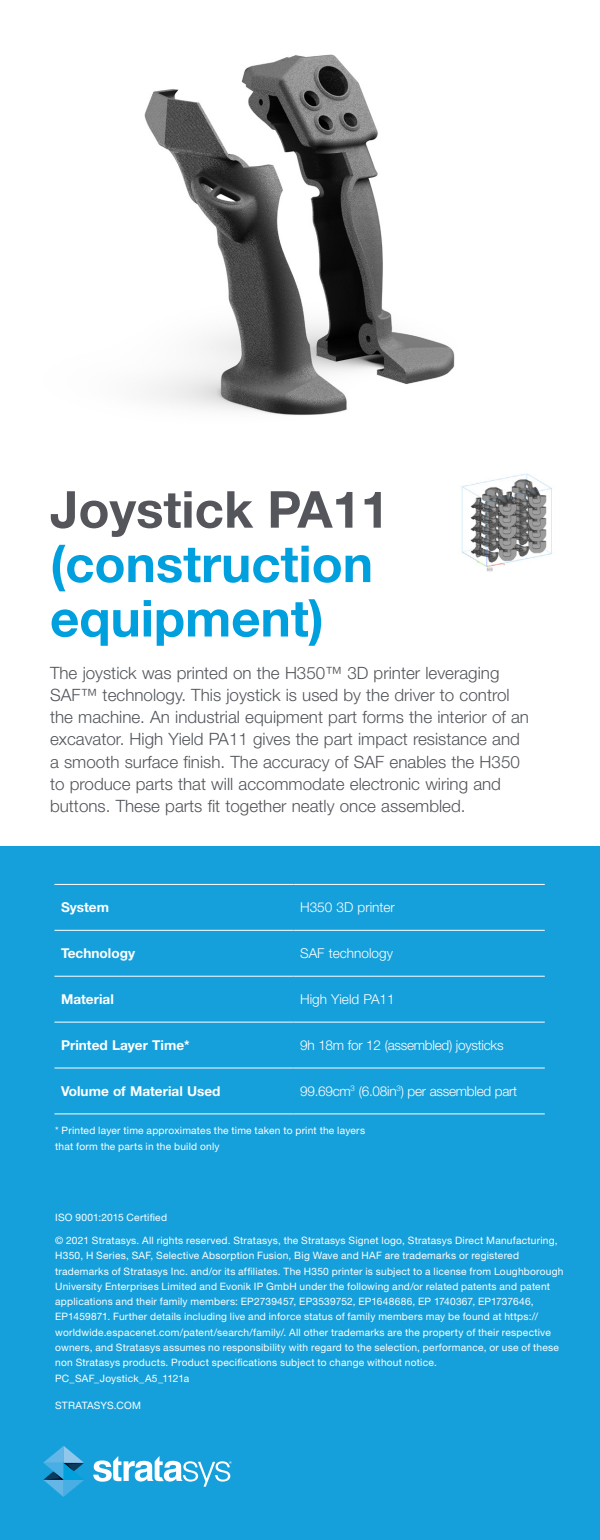
<style>
.page{position:relative;width:600px;height:1540px;background:#fff}
.page>*{position:absolute;margin:0;border:0;box-sizing:border-box;transform-origin:0 0}
.t1{font:700 51px/54.4px "Helvetica Neue LT Std";color:#00a0df}
.t2{font:700 51px "Helvetica Neue LT Std";color:#54565b}
.t3{font:300 17px/22.1px "Helvetica Neue LT Std";color:#52555b}
.t4{font:300 13.6px "Helvetica Neue LT Std";letter-spacing:-.02em;color:#fff}
.t5{font:700 13.6px "Helvetica Neue LT Std";color:#fff}
.t6{font:300 13.6px "Helvetica Neue LT Std";color:#fff}
.t7{font:10.2px/15.3px "Helvetica Neue LT Std";letter-spacing:.02em;color:#fff}
</style>
<div class="page">
<div style="left:0;top:846px;width:600px;height:694px;background:#16a0db"></div>
<svg style="left:93px;top:1456px;width:139px;height:31px"></svg>
<svg style="left:43px;top:1446px;width:41px;height:51px"></svg>
<hr style="left:54px;top:884px;width:240px;height:1px;background:#fff">
<hr style="left:294px;top:884px;width:251px;height:1px;background:#fff">
<hr style="left:54px;top:930px;width:240px;height:1px;background:#fff">
<hr style="left:294px;top:930px;width:251px;height:1px;background:#fff">
<hr style="left:54px;top:976px;width:240px;height:1px;background:#fff">
<hr style="left:294px;top:976px;width:251px;height:1px;background:#fff">
<hr style="left:54px;top:1022px;width:240px;height:1px;background:#fff">
<hr style="left:294px;top:1022px;width:251px;height:1px;background:#fff">
<hr style="left:54px;top:1068px;width:240px;height:1px;background:#fff">
<hr style="left:294px;top:1068px;width:251px;height:1px;background:#fff">
<hr style="left:54px;top:1113px;width:240px;height:1px;background:#fff">
<hr style="left:294px;top:1113px;width:251px;height:1px;background:#fff">
<img style="left:144px;top:54px;width:311px;height:361px">
<img style="left:461px;top:473px;width:91px;height:99px">
<h1 class="t2" style="left:50px;top:478px;width:341px">Joystick PA11</h1>
<h1 class="t1" style="left:50px;top:536px;width:324px">(construction equipment)</h1>
<p class="t3" style="left:50px;top:662px;width:480px">The joystick was printed on the H350™ 3D printer leveraging SAF™ technology. This joystick is used by the driver to control the machine. An industrial equipment part forms the interior of an excavator. High Yield PA11 gives the part impact resistance and a smooth surface finish. The accuracy of SAF enables the H350 to produce parts that will accommodate electronic wiring and buttons. These parts fit together neatly once assembled.</p>
<h3 class="t5" style="left:61px;top:899px;width:50px">System</h3>
<h3 class="t6" style="left:300px;top:899px;width:96px">H350 3D printer</h3>
<h3 class="t5" style="left:61px;top:945px;width:76px">Technology</h3>
<h3 class="t6" style="left:300px;top:945px;width:94px">SAF technology</h3>
<h3 class="t5" style="left:61px;top:991px;width:54px">Material</h3>
<h3 class="t6" style="left:300px;top:991px;width:96px">High Yield PA11</h3>
<h3 class="t5" style="left:61px;top:1037px;width:130px">Printed Layer Time*</h3>
<h3 class="t4" style="left:300px;top:1037px;width:205px">9h 18m for 12 (assembled) joysticks</h3>
<h3 class="t5" style="left:61px;top:1083px;width:161px">Volume of Material Used</h3>
<h3 class="t4" style="left:300px;top:1083px;width:219px">99.69cm<sup>3</sup> (6.08in<sup>3</sup>) per assembled part</h3>
<p class="t7" style="left:55px;top:1123px;width:311px">* Printed layer time approximates the time taken to print the layers that form the parts in the build only</p>
<p class="t7" style="left:55px;top:1210px;width:113px">ISO 9001:2015 Certified</p>
<p class="t7" style="left:55px;top:1233px;width:510px">© 2021 Stratasys. All rights reserved. Stratasys, the Stratasys Signet logo, Stratasys Direct Manufacturing, H350, H Series, SAF, Selective Absorption Fusion, Big Wave and HAF are trademarks or registered trademarks of Stratasys Inc. and/or its affiliates. The H350 printer is subject to a license from Loughborough University Enterprises Limited and Evonik IP GmbH under the following and/or related patents and patent applications and their family members: EP2739457, EP3539752, EP1648686, EP 1740367, EP1737646, EP1459871. Further details including live and inforce status of family members may be found at https:// worldwide.espacenet.com/patent/search/family/. All other trademarks are the property of their respective owners, and Stratasys assumes no responsibility with regard to the selection, performance, or use of these non Stratasys products. Product specifications subject to change without notice.<br>PC_SAF_Joystick_A5_1121a</p>
<p class="t7" style="left:55px;top:1397px;width:87px">STRATASYS.COM</p>
</div>
